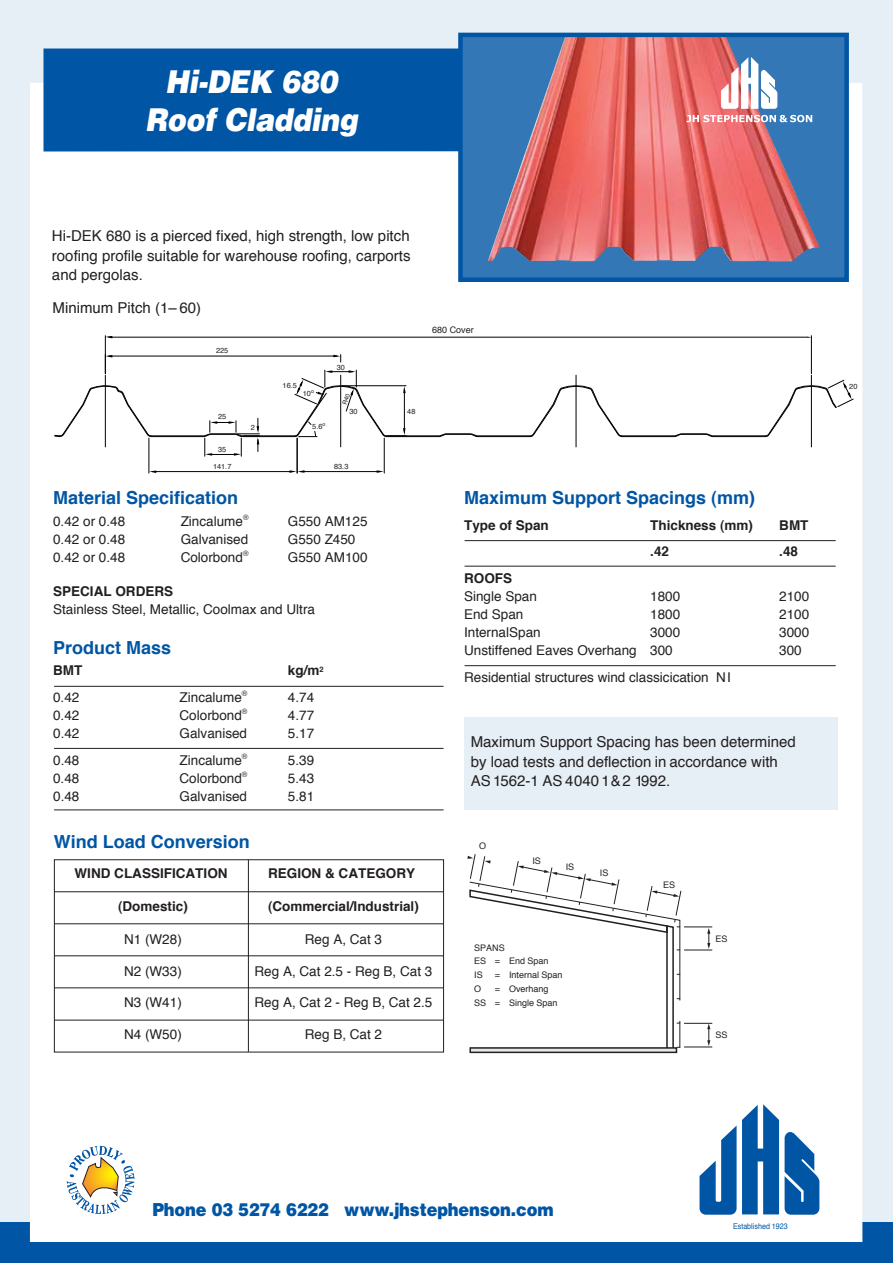
<style>
.page{position:relative;width:893px;height:1263px;background:#e6eef6}
.page>*{position:absolute;margin:0;border:0;box-sizing:border-box;transform-origin:0 0}
.t1{font:italic 900 31.5px/37.5px "Helvetica";letter-spacing:-.01em;color:#fff;text-align:center;scale:.9 1}
.t2{font:700 18px "Helvetica";color:#0055a4}
.t3{font:900 18px "Helvetica";letter-spacing:-.01em;color:#0055a4;scale:.9 1}
.t4{font:15px/19.5px "Helvetica";color:#231f20;text-align:justify}
.t5{font:13.5px "Helvetica";color:#231f20}
.t6{font:700 13.5px "Helvetica";color:#231f20}
.t7{font:9px/13.8px "Helvetica";color:#231f20}
.t8{font:7.95px "Helvetica";color:#0055a4;scale:.9 1}
.t9{font:7.35px "Helvetica";color:#231f20}
</style>
<div class="page">
<div style="left:0;top:1222px;width:893px;height:41px;background:#0055a4"></div>
<div style="left:30px;top:83px;width:832px;height:1159px;background:#fff"></div>
<div style="left:460px;top:35px;width:387px;height:244px;background:#3377b6"></div>
<svg style="left:67px;top:1146px;width:68px;height:68px"></svg>
<svg style="left:785px;top:1132px;width:34px;height:83px"></svg>
<svg style="left:699px;top:1104px;width:80px;height:111px"></svg>
<div style="left:43px;top:49px;width:417px;height:102px;background:#0055a4"></div>
<hr style="left:54px;top:686px;width:390px;height:1px;background:#231f20">
<hr style="left:54px;top:748px;width:390px;height:1px;background:#231f20">
<hr style="left:54px;top:809px;width:390px;height:1px;background:#231f20">
<hr style="left:465px;top:665px;width:371px;height:1px;background:#231f20">
<hr style="left:465px;top:540px;width:371px;height:1px;background:#231f20">
<hr style="left:465px;top:566px;width:371px;height:1px;background:#231f20">
<div style="left:54px;top:859px;width:390px;height:193px;border:1px solid #231f20"></div>
<hr style="left:54px;top:891px;width:390px;height:1px;background:#231f20">
<hr style="left:54px;top:923px;width:390px;height:1px;background:#231f20">
<hr style="left:54px;top:955px;width:390px;height:1px;background:#231f20">
<hr style="left:54px;top:987px;width:390px;height:1px;background:#231f20">
<hr style="left:248px;top:860px;width:1px;height:192px;background:#231f20">
<hr style="left:54px;top:1020px;width:390px;height:1px;background:#231f20">
<svg style="left:469px;top:1050px;width:208px;height:3px"></svg>
<svg style="left:467px;top:854px;width:245px;height:196px"></svg>
<div style="left:464px;top:717px;width:373px;height:92px;background:#e6eef6"></div>
<hr style="left:105px;top:336px;width:1px;height:38px;background:#000">
<hr style="left:811px;top:336px;width:1px;height:38px;background:#000">
<hr style="left:109px;top:337px;width:699px;height:1px;background:#000">
<svg style="left:105px;top:336px;width:7px;height:2px"></svg>
<hr style="left:384px;top:438px;width:1px;height:35px;background:#000">
<hr style="left:301px;top:471px;width:79px;height:1px;background:#000">
<hr style="left:149px;top:438px;width:1px;height:35px;background:#000">
<hr style="left:297px;top:438px;width:1px;height:35px;background:#000">
<hr style="left:152px;top:471px;width:141px;height:1px;background:#000">
<svg style="left:149px;top:470px;width:7px;height:3px"></svg>
<svg style="left:377px;top:470px;width:7px;height:3px"></svg>
<svg style="left:289px;top:470px;width:16px;height:3px"></svg>
<div style="left:458px;top:33px;width:391px;height:249px;border:4px solid #0055a4"></div>
<img style="left:488px;top:37px;width:332px;height:225px">
<svg style="left:721px;top:57px;width:56px;height:52px"></svg>
<svg style="left:686px;top:115px;width:126px;height:7px"></svg>
<svg style="left:54px;top:354px;width:800px;height:102px"></svg>
<h1 class="t1" style="left:145px;top:62px;width:238px">Hi-DEK 680<br>Roof Cladding</h1>
<p class="t4" style="left:52px;top:227px;width:360px">Hi-DEK 680 is a pierced fixed, high strength, low pitch roofing profile suitable for warehouse roofing, carports and pergolas.</p>
<p class="t4" style="left:53px;top:298px;width:150px">Minimum Pitch (1– 60)</p>
<p class="t9" style="left:216px;top:345px;width:14px">225</p>
<p class="t9" style="left:218px;top:411px;width:10px">25</p>
<p class="t9" style="left:251px;top:422px;width:6px">2</p>
<p class="t9" style="left:337px;top:361px;width:10px">30</p>
<p class="t7" style="left:432px;top:323px;width:43px">680 Cover</p>
<p class="t9" style="left:283px;top:380px;width:16px">16.5</p>
<p class="t9" style="left:849px;top:381px;width:10px">20</p>
<p class="t9" style="left:349px;top:405px;width:10px">30</p>
<p class="t9" style="left:312px;top:421px;width:15px">5.6<sup>o</sup></p>
<p class="t9" style="left:303px;top:388px;width:13px">10<sup>o</sup></p>
<p class="t9" style="left:407px;top:405px;width:10px">48</p>
<p class="t9" style="left:218px;top:444px;width:10px">35</p>
<p class="t9" style="left:213px;top:461px;width:20px">141.7</p>
<p class="t9" style="left:334px;top:461px;width:16px">83.3</p>
<h2 class="t2" style="left:53px;top:483px;width:187px">Material Specification</h2>
<p class="t5" style="left:53px;top:511px;width:74px">0.42 or 0.48</p>
<p class="t5" style="left:181px;top:511px;width:69px">Zincalume<sup>®</sup></p>
<p class="t5" style="left:288px;top:511px;width:81px">G550 AM125</p>
<p class="t5" style="left:53px;top:529px;width:74px">0.42 or 0.48</p>
<p class="t5" style="left:181px;top:529px;width:69px">Galvanised</p>
<p class="t5" style="left:288px;top:529px;width:69px">G550 Z450</p>
<p class="t5" style="left:53px;top:547px;width:74px">0.42 or 0.48</p>
<p class="t5" style="left:181px;top:547px;width:69px">Colorbond<sup>®</sup></p>
<p class="t5" style="left:288px;top:547px;width:81px">G550 AM100</p>
<p class="t6" style="left:53px;top:580px;width:122px">SPECIAL ORDERS</p>
<p class="t5" style="left:53px;top:599px;width:263px">Stainless Steel, Metallic, Coolmax and Ultra</p>
<h2 class="t2" style="left:53px;top:633px;width:120px">Product Mass</h2>
<p class="t6" style="left:53px;top:659px;width:31px">BMT</p>
<p class="t6" style="left:288px;top:659px;width:37px">kg/m<sup>2</sup></p>
<p class="t5" style="left:53px;top:686px;width:28px">0.42</p>
<p class="t5" style="left:180px;top:686px;width:69px">Zincalume<sup>®</sup></p>
<p class="t5" style="left:288px;top:686px;width:28px">4.74</p>
<p class="t5" style="left:53px;top:704px;width:28px">0.42</p>
<p class="t5" style="left:180px;top:704px;width:69px">Colorbond<sup>®</sup></p>
<p class="t5" style="left:288px;top:704px;width:28px">4.77</p>
<p class="t5" style="left:53px;top:722px;width:28px">0.42</p>
<p class="t5" style="left:180px;top:722px;width:69px">Galvanised</p>
<p class="t5" style="left:288px;top:722px;width:28px">5.17</p>
<p class="t5" style="left:53px;top:749px;width:28px">0.48</p>
<p class="t5" style="left:180px;top:749px;width:69px">Zincalume<sup>®</sup></p>
<p class="t5" style="left:288px;top:749px;width:28px">5.39</p>
<p class="t5" style="left:53px;top:767px;width:28px">0.48</p>
<p class="t5" style="left:180px;top:767px;width:69px">Colorbond<sup>®</sup></p>
<p class="t5" style="left:288px;top:767px;width:28px">5.43</p>
<p class="t5" style="left:53px;top:785px;width:28px">0.48</p>
<p class="t5" style="left:180px;top:785px;width:69px">Galvanised</p>
<p class="t5" style="left:288px;top:785px;width:28px">5.81</p>
<h2 class="t2" style="left:54px;top:828px;width:198px">Wind Load Conversion</h2>
<p class="t6" style="left:75px;top:863px;width:154px">WIND CLASSIFICATION</p>
<p class="t6" style="left:268px;top:863px;width:149px">REGION &amp; CATEGORY</p>
<p class="t6" style="left:118px;top:896px;width:71px">(Domestic)</p>
<p class="t6" style="left:268px;top:896px;width:152px">(Commercial/Industrial)</p>
<p class="t5" style="left:124px;top:929px;width:59px">N1 (W28)</p>
<p class="t5" style="left:305px;top:929px;width:79px">Reg A, Cat 3</p>
<p class="t5" style="left:124px;top:961px;width:59px">N2 (W33)</p>
<p class="t5" style="left:255px;top:961px;width:179px">Reg A, Cat 2.5 - Reg B, Cat 3</p>
<p class="t5" style="left:124px;top:992px;width:59px">N3 (W41)</p>
<p class="t5" style="left:255px;top:992px;width:179px">Reg A, Cat 2 - Reg B, Cat 2.5</p>
<p class="t5" style="left:124px;top:1024px;width:59px">N4 (W50)</p>
<p class="t5" style="left:305px;top:1024px;width:79px">Reg B, Cat 2</p>
<h2 class="t2" style="left:464px;top:483px;width:293px">Maximum Support Spacings (mm)</h2>
<p class="t6" style="left:464px;top:515px;width:86px">Type of Span</p>
<p class="t6" style="left:650px;top:515px;width:104px">Thickness (mm)</p>
<p class="t6" style="left:779px;top:515px;width:31px">BMT</p>
<p class="t6" style="left:650px;top:540px;width:20px">.42</p>
<p class="t6" style="left:779px;top:540px;width:20px">.48</p>
<p class="t6" style="left:464px;top:567px;width:50px">ROOFS</p>
<p class="t5" style="left:464px;top:585px;width:74px">Single Span</p>
<p class="t5" style="left:650px;top:585px;width:32px">1800</p>
<p class="t5" style="left:779px;top:585px;width:32px">2100</p>
<p class="t5" style="left:464px;top:603px;width:61px">End Span</p>
<p class="t5" style="left:650px;top:603px;width:32px">1800</p>
<p class="t5" style="left:779px;top:603px;width:32px">2100</p>
<p class="t5" style="left:464px;top:621px;width:78px">InternalSpan</p>
<p class="t5" style="left:650px;top:621px;width:32px">3000</p>
<p class="t5" style="left:779px;top:621px;width:32px">3000</p>
<p class="t5" style="left:464px;top:639px;width:210px">Unstiffened Eaves Overhang 300</p>
<p class="t5" style="left:779px;top:639px;width:24px">300</p>
<p class="t5" style="left:464px;top:666px;width:268px">Residential structures wind classicication NI</p>
<p class="t4" style="left:471px;top:733px;width:327px;text-align:left">Maximum Support Spacing has been determined by load tests and deflection in accordance with<br>AS 1562-1 AS 4040 1&amp;2 1992.</p>
<p class="t7" style="left:479px;top:839px;width:9px">O</p>
<p class="t7" style="left:532px;top:854px;width:10px">IS</p>
<p class="t7" style="left:566px;top:860px;width:10px">IS</p>
<p class="t7" style="left:600px;top:866px;width:10px">IS</p>
<p class="t7" style="left:474px;top:941px;width:76px">SPANS<br>ES = End Span<br>IS</p>
<p class="t7" style="left:495px;top:968px;width:69px">= Internal Span</p>
<p class="t7" style="left:474px;top:982px;width:9px">O</p>
<p class="t7" style="left:474px;top:982px;width:85px;text-indent:21px">= Overhang<br>SS = Single Span</p>
<p class="t7" style="left:663px;top:878px;width:14px">ES</p>
<p class="t7" style="left:715px;top:932px;width:14px">ES</p>
<p class="t7" style="left:715px;top:1028px;width:14px">SS</p>
<h2 class="t3" style="left:152px;top:1197px;width:447px">Phone 03 5274 6222 www.jhstephenson.com</h2>
<p class="t8" style="left:733px;top:1220px;width:62px">Established 1923</p>
</div>
